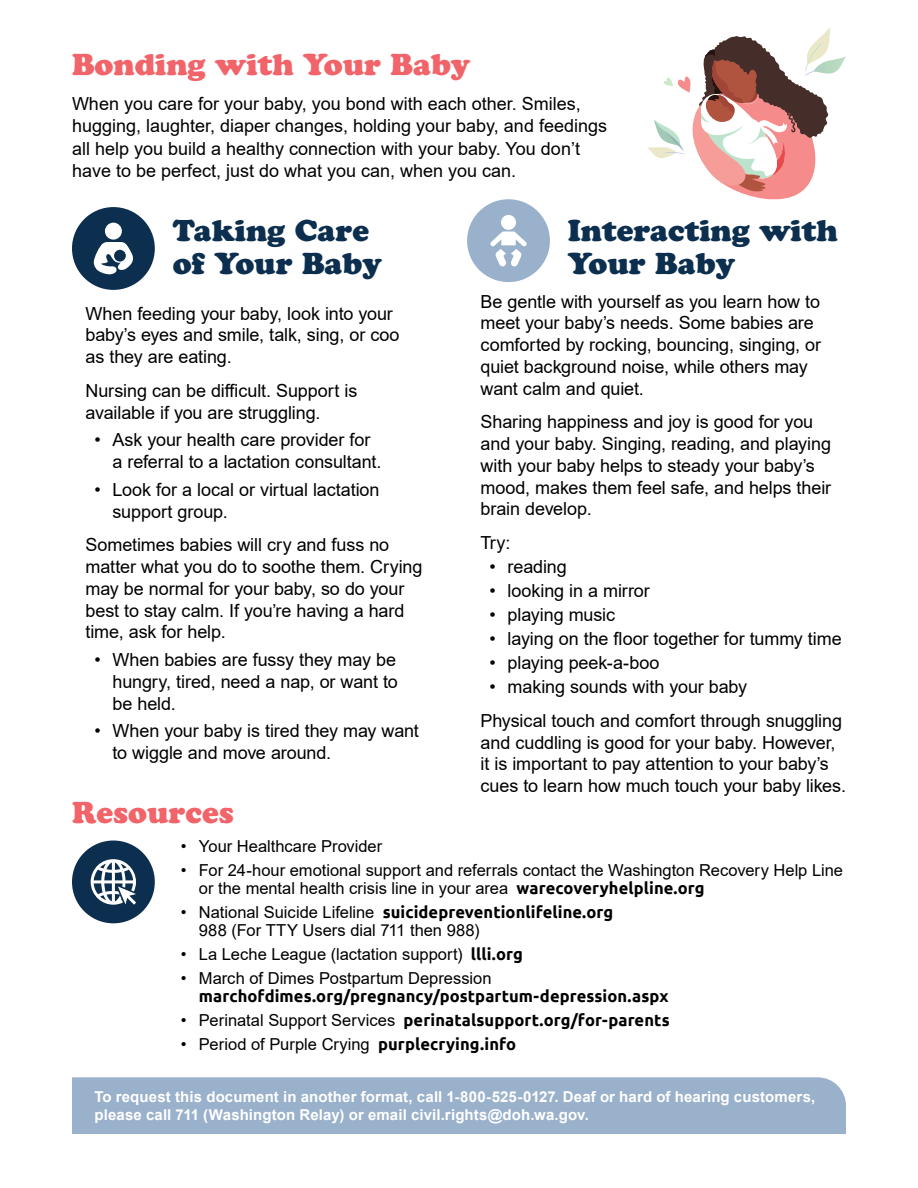
<style>
.page{position:relative;width:918px;height:1188px;background:#fff}
.page>*{position:absolute;margin:0;border:0;box-sizing:border-box;transform-origin:0 0}
.t1{font:30px/33px "Cooper Black Std";color:#0d2f4f}
.t2{font:30px "Cooper Black Std";color:#f16469}
.t3{font:18px/21.8px "Arial";letter-spacing:-.005em;color:#000}
.t4{font:16.5px/18px "Arial";color:#000}
.t5{font:700 16.5px/18px "Ubuntu";letter-spacing:.005em;color:#000}
.t6{font:700 15px/18px "Arial";letter-spacing:.01em;color:#fff}
.s1{font-family:"Ubuntu";font-weight:700}
.s2{font-family:"Arial";font-weight:400}
</style>
<div class="page">
<svg style="left:647px;top:27px;width:199px;height:172px"></svg>
<div style="left:72px;top:207px;width:83px;height:83px;background:#0d2f4f;border-radius:50%"></div>
<div style="left:105px;top:223px;width:17px;height:17px;background:#fff;border-radius:50%"></div>
<svg style="left:94px;top:242px;width:39px;height:33px"></svg>
<div style="left:467px;top:199px;width:83px;height:83px;background:#9ab1cb;border-radius:50%"></div>
<div style="left:501px;top:215px;width:15px;height:15px;background:#fff;border-radius:50%"></div>
<svg style="left:490px;top:231px;width:37px;height:35px"></svg>
<div style="left:72px;top:841px;width:83px;height:82px;background:#0d2f4f;border-radius:50%"></div>
<svg style="left:91px;top:859px;width:45px;height:46px"></svg>
<div style="left:72px;top:1077px;width:774px;height:57px;background:#9ab1cb"></div>
<p class="t2" style="left:72px;top:47px;width:400px">Bonding with Your Baby</p>
<p class="t3" style="left:72px;top:92px;width:537px;line-height:22.5px">When you care for your baby, you bond with each other. Smiles, hugging, laughter, diaper changes, holding your baby, and feedings all help you build a healthy connection with your baby. You don’t have to be perfect, just do what you can, when you can.</p>
<p class="t1" style="left:173px;top:214px;width:211px">Taking Care of Your Baby</p>
<p class="t3" style="left:86px;top:302px;width:316px">When feeding your baby, look into your baby’s eyes and smile, talk, sing, or coo as they are eating.</p>
<p class="t3" style="left:86px;top:380px;width:273px">Nursing can be difficult. Support is available if you are struggling.</p>
<p class="t3" style="left:112px;top:429px;width:270px;text-indent:-18px">• Ask your health care provider for a referral to a lactation consultant.</p>
<p class="t3" style="left:112px;top:479px;width:269px;text-indent:-18px">• Look for a local or virtual lactation support group.</p>
<p class="t3" style="left:86px;top:534px;width:338px">Sometimes babies will cry and fuss no matter what you do to soothe them. Crying may be normal for your baby, so do your best to stay calm. If you’re having a hard time, ask for help.</p>
<p class="t3" style="left:112px;top:649px;width:287px;text-align:justify;text-indent:-18px">• When babies are fussy they may be hungry, tired, need a nap, or want to be held.</p>
<p class="t3" style="left:112px;top:720px;width:308px;text-indent:-18px">• When your baby is tired they may want to wiggle and move around.</p>
<p class="t1" style="left:568px;top:214px;width:271px">Interacting with<br>Your Baby</p>
<p class="t3" style="left:481px;top:290px;width:342px">Be gentle with yourself as you learn how to meet your baby’s needs. Some babies are comforted by rocking, bouncing, singing, or quiet background noise, while others may want calm and quiet.</p>
<p class="t3" style="left:481px;top:411px;width:352px">Sharing happiness and joy is good for you and your baby. Singing, reading, and playing with your baby helps to steady your baby’s mood, makes them feel safe, and helps their brain develop.</p>
<p class="t3" style="left:481px;top:532px;width:31px">Try:</p>
<p class="t3" style="left:490px;top:556px;width:79px">• reading</p>
<p class="t3" style="left:490px;top:580px;width:162px">• looking in a mirror</p>
<p class="t3" style="left:490px;top:604px;width:127px">• playing music</p>
<p class="t3" style="left:490px;top:628px;width:354px">• laying on the floor together for tummy time</p>
<p class="t3" style="left:490px;top:652px;width:171px">• playing peek-a-boo</p>
<p class="t3" style="left:490px;top:676px;width:259px">• making sounds with your baby</p>
<p class="t3" style="left:481px;top:710px;width:367px">Physical touch and comfort through snuggling and cuddling is good for your baby. However, it is important to pay attention to your baby’s cues to learn how much touch your baby likes.</p>
<p class="t2" style="left:72px;top:794px;width:163px">Resources</p>
<p class="t4" style="left:181px;top:837px;width:203px">• Your Healthcare Provider</p>
<p class="t4" style="left:199px;top:861px;width:646px;text-indent:-18px">• For 24-hour emotional support and referrals contact the Washington Recovery Help Line or the mental health crisis line in your area <span class="s1">warecoveryhelpline.org</span></p>
<p class="t4" style="left:199px;top:903px;width:416px;text-indent:-18px">• National Suicide Lifeline <span class="s1">suicidepreventionlifeline.org<br></span>988 (For TTY Users dial 711 then 988)</p>
<p class="t4" style="left:181px;top:945px;width:344px">• La Leche League (lactation support) <span class="s1">llli.org</span></p>
<p class="t5" style="left:199px;top:969px;width:471px;text-indent:-18px"><span class="s2">• March of Dimes Postpartum Depression </span>marchofdimes.org/pregnancy/postpartum-depression.aspx</p>
<p class="t5" style="left:181px;top:1011px;width:490px"><span class="s2">• Perinatal Support Services</span> perinatalsupport.org/for-parents</p>
<p class="t4" style="left:181px;top:1035px;width:337px">• Period of Purple Crying <span class="s1">purplecrying.info</span></p>
<p class="t6" style="left:95px;top:1088px;width:722px">To request this document in another format, call 1-800-525-0127. Deaf or hard of hearing customers, please call 711 (Washington Relay) or email civil.rights@doh.wa.gov.</p>
</div>
